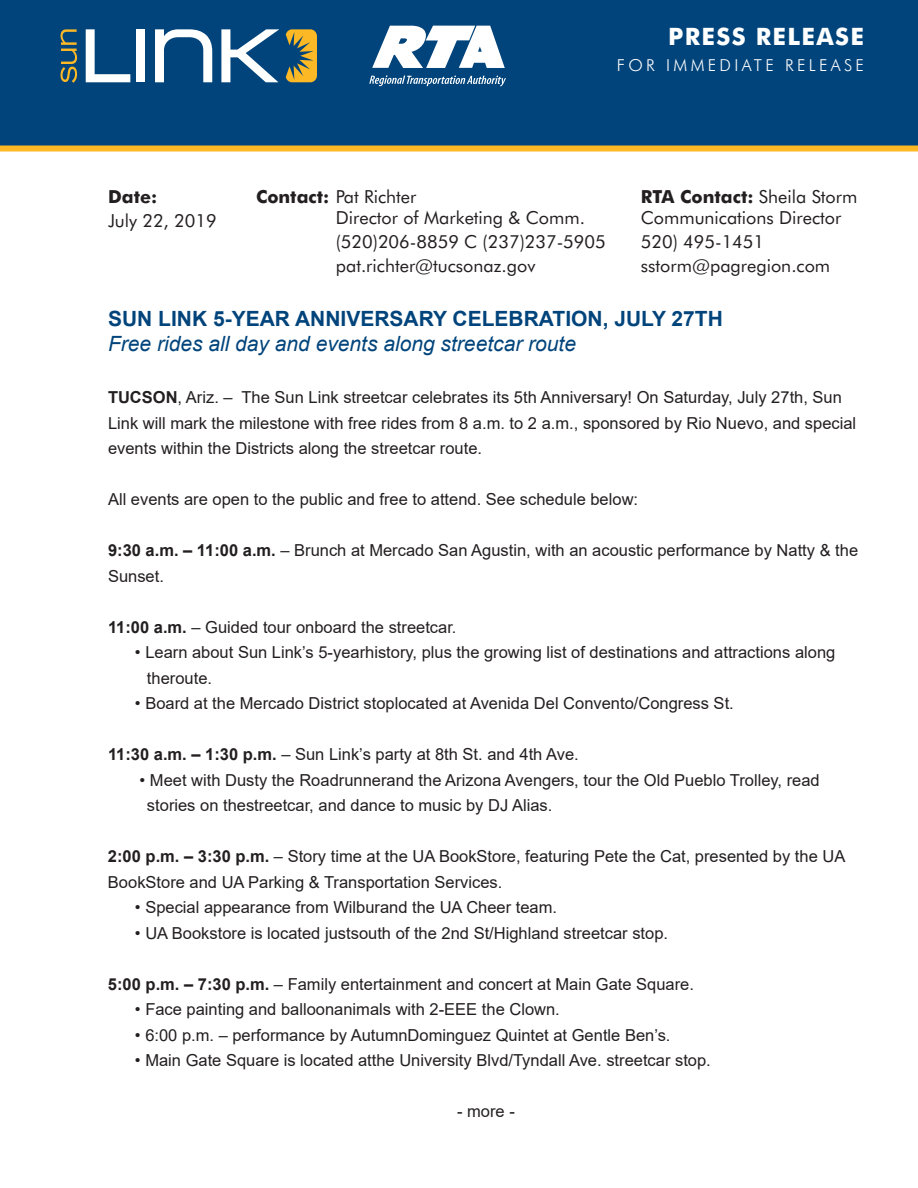
<style>
.page{position:relative;width:918px;height:1188px;background:#fff}
.page>*{position:absolute;margin:0;border:0;box-sizing:border-box;transform-origin:0 0}
.t1{font:700 24px "Futura BT";letter-spacing:.055em;color:#fff}
.t2{font:700 21px "Arial";color:#00447b}
.t3{font:italic 21px "Arial";color:#00447b}
.t4{font:18px/21.6px "Futura BT";color:#231f20}
.t5{font:700 18px "Futura BT";color:#231f20}
.t6{font:16.5px/25.5px "Arial";color:#231f20}
.t7{font:300 16.5px "Futura BT";letter-spacing:.2em;color:#fff}
.s1{font-weight:700}
</style>
<div class="page">
<div style="left:0;top:0;width:918px;height:149px;background:#00447b"></div>
<div style="left:0;top:146px;width:918px;height:6px;background:#fcb825"></div>
<svg style="left:372px;top:26px;width:133px;height:42px"></svg>
<svg style="left:369px;top:75px;width:137px;height:12px"></svg>
<svg style="left:286px;top:29px;width:31px;height:53px"></svg>
<svg style="left:61px;top:29px;width:16px;height:54px"></svg>
<svg style="left:86px;top:29px;width:44px;height:53px"></svg>
<div style="left:136px;top:29px;width:9px;height:53px;background:#fff"></div>
<svg style="left:155px;top:29px;width:57px;height:53px"></svg>
<svg style="left:221px;top:29px;width:58px;height:53px"></svg>
<h1 class="t1" style="left:668px;top:22px;width:197px">PRESS RELEASE</h1>
<p class="t7" style="left:617px;top:55px;width:249px">FOR IMMEDIATE RELEASE</p>
<p class="t5" style="left:108px;top:185px;width:51px">Date:</p>
<p class="t4" style="left:108px;top:209px;width:110px">July 22, 2019</p>
<p class="t4" style="left:336px;top:185px;width:251px;text-indent:-80px"><span class="s1">Contact:</span> Pat Richter<br>Director of Marketing &amp; Comm.</p>
<p class="t4" style="left:336px;top:230px;width:271px;line-height:24px">(520)206-8859 C (237)237-5905 pat.richter@tucsonaz.gov</p>
<p class="t4" style="left:641px;top:185px;width:218px"><span class="s1">RTA Contact:</span> Sheila Storm<br>Communications Director</p>
<p class="t4" style="left:641px;top:230px;width:191px;line-height:24px">520) 495-1451 sstorm@pagregion.com</p>
<p class="t2" style="left:108px;top:303px;width:616px">SUN LINK 5-YEAR ANNIVERSARY CELEBRATION, JULY 27TH</p>
<p class="t3" style="left:108px;top:330px;width:470px">Free rides all day and events along streetcar route</p>
<p class="t6" style="left:108px;top:385px;width:750px"><span class="s1">TUCSON</span>, Ariz. – The Sun Link streetcar celebrates its 5th Anniversary! On Saturday, July 27th, Sun<br>Link will mark the milestone with free rides from 8 a.m. to 2 a.m., sponsored by Rio Nuevo, and special events within the Districts along the streetcar route.</p>
<p class="t6" style="left:108px;top:487px;width:532px">All events are open to the public and free to attend. See schedule below:</p>
<p class="t6" style="left:108px;top:538px;width:752px"><span class="s1">9:30 a.m. – 11:00 a.m.</span> – Brunch at Mercado San Agustin, with an acoustic performance by Natty &amp; the<br>Sunset.</p>
<p class="t6" style="left:108px;top:614px;width:350px"><span class="s1">11:00 a.m.</span> – Guided tour onboard the streetcar.</p>
<p class="t6" style="left:147px;top:640px;width:690px;text-indent:-12px">• Learn about Sun Link’s 5-yearhistory, plus the growing list of destinations and attractions along theroute.</p>
<p class="t6" style="left:135px;top:691px;width:600px">• Board at the Mercado District stoplocated at Avenida Del Convento/Congress St.</p>
<p class="t6" style="left:108px;top:742px;width:472px"><span class="s1">11:30 a.m. – 1:30 p.m.</span> – Sun Link’s party at 8th St. and 4th Ave.</p>
<p class="t6" style="left:147px;top:767px;width:674px;text-indent:-7px">• Meet with Dusty the Roadrunnerand the Arizona Avengers, tour the Old Pueblo Trolley, read stories on thestreetcar, and dance to music by DJ Alias.</p>
<p class="t6" style="left:108px;top:844px;width:739px"><span class="s1">2:00 p.m. – 3:30 p.m.</span> – Story time at the UA BookStore, featuring Pete the Cat, presented by the UA<br>BookStore and UA Parking &amp; Transportation Services.</p>
<p class="t6" style="left:135px;top:895px;width:424px">• Special appearance from Wilburand the UA Cheer team.</p>
<p class="t6" style="left:135px;top:920px;width:535px">• UA Bookstore is located justsouth of the 2nd St/Highland streetcar stop.</p>
<p class="t6" style="left:108px;top:971px;width:588px"><span class="s1">5:00 p.m. – 7:30 p.m.</span> – Family entertainment and concert at Main Gate Square.</p>
<p class="t6" style="left:135px;top:997px;width:426px">• Face painting and balloonanimals with 2-EEE the Clown.</p>
<p class="t6" style="left:135px;top:1022px;width:537px">• 6:00 p.m. – performance by AutumnDominguez Quintet at Gentle Ben’s.</p>
<p class="t6" style="left:135px;top:1048px;width:577px">• Main Gate Square is located atthe University Blvd/Tyndall Ave. streetcar stop.</p>
<p class="t6" style="left:457px;top:1099px;width:59px">- more -</p>
</div>
